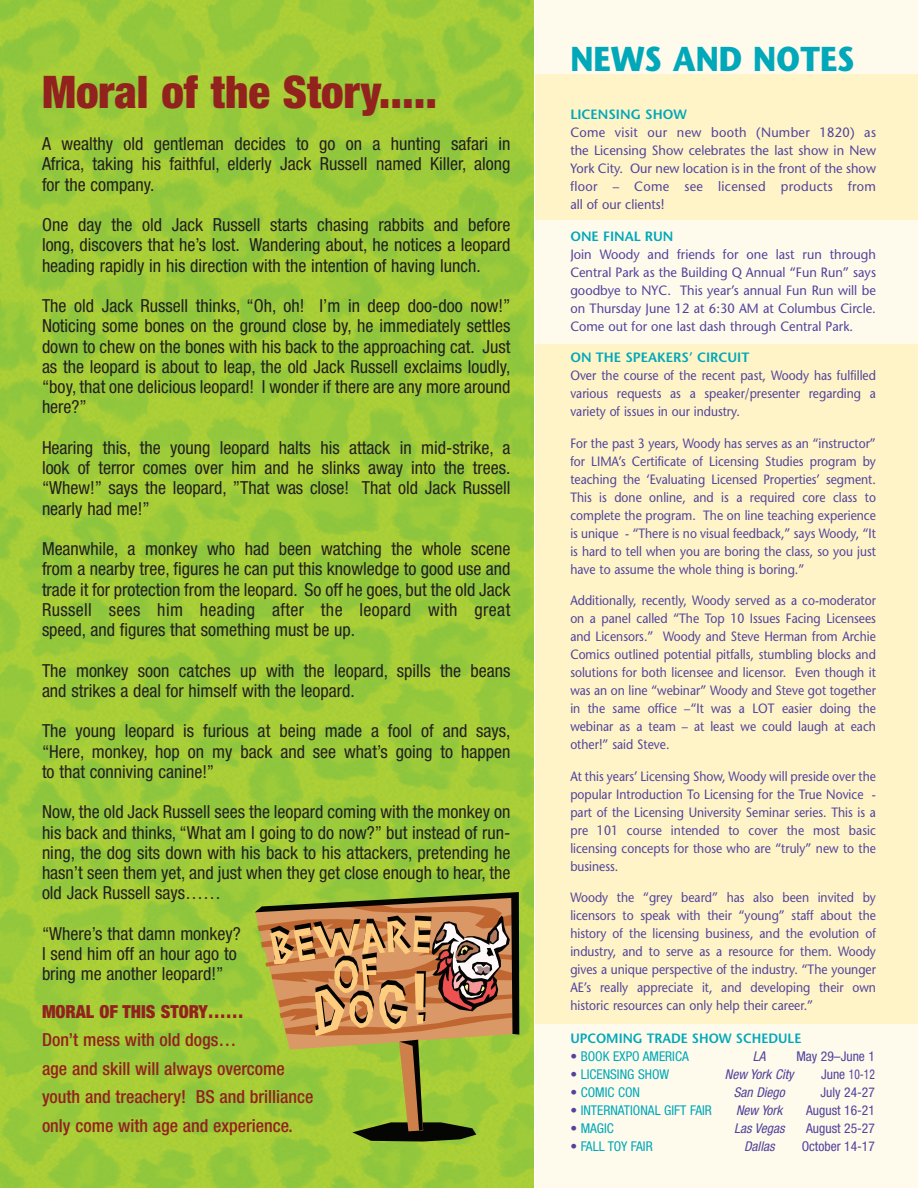
<style>
.page{position:relative;width:918px;height:1188px;background:#fff}
.page>*{position:absolute;margin:0;border:0;box-sizing:border-box;transform-origin:0 0}
.t1{font:900 condensed 45px "Helvetica Neue";color:#92221d}
.t2{font:700 34.5px "Stone Sans";color:#00a8b9;scale:.9 1}
.t3{font:condensed 18px/20.2px "Helvetica Neue";color:#231f20;text-align:justify}
.t4{font:500 condensed 18px/28.5px "Helvetica Neue";color:#92221d}
.t5{font:900 condensed 18px "Helvetica Neue";color:#92221d}
.t6{font:13.5px/18px "Stone Sans";color:#52439b;text-align:justify;scale:.9 1}
.t7{font:13.5px/18px "Stone Sans";color:#52439b;text-align:justify;scale:.95 1}
.t8{font:condensed 13.5px "Helvetica Neue";color:#00a8b9}
.t9{font:condensed 13.5px "Helvetica Neue";color:#52439b}
.t10{font:600 13.5px "Stone Sans";color:#00a8b9}
.t11{font:italic condensed 13.5px "Helvetica Neue";letter-spacing:-.01em;color:#52439b}
.t12{font:600 13.5px "Stone Sans";color:#00a8b9;scale:.96 1}
.s1{color:#52439b}
</style>
<div class="page">
<img style="left:0;top:0;width:533px;height:1188px">
<div style="left:536px;top:0;width:382px;height:1188px;background:#fefbed"></div>
<div style="left:536px;top:74px;width:382px;height:146px;background:#fef4c8"></div>
<div style="left:536px;top:344px;width:382px;height:680px;background:#fef4c8"></div>
<svg style="left:255px;top:892px;width:264px;height:250px"></svg>
<h1 class="t1" style="left:42px;top:76px;width:397px">Moral of the Story.....</h1>
<p class="t3" style="left:42px;top:135px;width:470px">A wealthy old gentleman decides to go on a hunting safari in Africa, taking his faithful, elderly Jack Russell named Killer, along for the company.</p>
<p class="t3" style="left:42px;top:216px;width:470px">One day the old Jack Russell starts chasing rabbits and before long, discovers that he’s lost. Wandering about, he notices a leopard heading rapidly in his direction with the intention of having lunch.</p>
<p class="t3" style="left:42px;top:297px;width:470px">The old Jack Russell thinks, “Oh, oh! I’m in deep doo-doo now!” Noticing some bones on the ground close by, he immediately settles down to chew on the bones with his back to the approaching cat. Just as the leopard is about to leap, the old Jack Russell exclaims loudly, “boy, that one delicious leopard! I wonder if there are any more around here?”</p>
<p class="t3" style="left:42px;top:439px;width:470px">Hearing this, the young leopard halts his attack in mid-strike, a look of terror comes over him and he slinks away into the trees. “Whew!” says the leopard, ”That was close! That old Jack Russell nearly had me!”</p>
<p class="t3" style="left:42px;top:540px;width:470px">Meanwhile, a monkey who had been watching the whole scene from a nearby tree, figures he can put this knowledge to good use and trade it for protection from the leopard. So off he goes, but the old Jack Russell sees him heading after the leopard with great speed, and figures that something must be up.</p>
<p class="t3" style="left:42px;top:662px;width:470px">The monkey soon catches up with the leopard, spills the beans and strikes a deal for himself with the leopard.</p>
<p class="t3" style="left:42px;top:722px;width:470px">The young leopard is furious at being made a fool of and says, “Here, monkey, hop on my back and see what’s going to happen to that conniving canine!”</p>
<p class="t3" style="left:42px;top:803px;width:470px">Now, the old Jack Russell sees the leopard coming with the monkey on his back and thinks, “What am I going to do now?” but instead of run&shy;ning, the dog sits down with his back to his attackers, pretending he hasn’t seen them yet, and just when they get close enough to hear, the old Jack Russell says……</p>
<p class="t3" style="left:42px;top:925px;width:200px;text-align:left">“Where’s that damn monkey?<br>I send him off an hour ago to bring me another leopard!”</p>
<p class="t5" style="left:42px;top:1005px;width:203px">MORAL OF THIS STORY……</p>
<p class="t4" style="left:42px;top:1027px;width:273px">Don’t mess with old dogs…<br>age and skill will always overcome youth and treachery! BS and brilliance only come with age and experience.</p>
<h2 class="t2" style="left:570px;top:46px;width:317px">NEWS AND NOTES</h2>
<p class="t10" style="left:570px;top:109px;width:118px">LICENSING SHOW</p>
<p class="t7" style="left:570px;top:125px;width:323px">Come visit our new booth (Number 1820) as the Licensing Show celebrates the last show in New York City. Our new location is in the front of the show floor – Come see licensed products from all of our clients!</p>
<p class="t10" style="left:570px;top:231px;width:105px">ONE FINAL RUN</p>
<p class="t7" style="left:570px;top:247px;width:323px">Join Woody and friends for one last run through Central Park as the Building Q Annual “Fun Run” says goodbye to NYC. This year’s annual Fun Run will be on Thursday June 12 at 6:30 AM at Columbus Circle.<br>Come out for one last dash through Central Park.</p>
<p class="t10" style="left:570px;top:352px;width:181px">ON THE SPEAKERS’ CIRCUIT</p>
<p class="t6" style="left:570px;top:368px;width:341px">Over the course of the recent past, Woody has fulfilled various requests as a speaker/presenter regarding a variety of issues in our industry.</p>
<p class="t6" style="left:570px;top:436px;width:341px">For the past 3 years, Woody has serves as an “instructor” for LIMA’s Certificate of Licensing Studies program by teaching the ‘Evaluating Licensed Properties’ segment.<br>This is done online, and is a required core class to complete the program. The on line teaching experience is unique - “There is no visual feedback,” says Woody, “It is hard to tell when you are boring the class, so you just have to assume the whole thing is boring.”</p>
<p class="t6" style="left:570px;top:593px;width:341px">Additionally, recently, Woody served as a co-moderator on a panel called “The Top 10 Issues Facing Licensees and Licensors.” Woody and Steve Herman from Archie Comics outlined potential pitfalls, stumbling blocks and solutions for both licensee and licensor. Even though it was an on line “webinar” Woody and Steve got together in the same office –“It was a LOT easier doing the webinar as a team – at least we could laugh at each other!” said Steve.</p>
<p class="t6" style="left:570px;top:769px;width:341px">At this years’ Licensing Show, Woody will preside over the popular Introduction To Licensing for the True Novice - part of the Licensing University Seminar series. This is a pre 101 course intended to cover the most basic licensing concepts for those who are “truly” new to the business.</p>
<p class="t6" style="left:570px;top:890px;width:341px">Woody the “grey beard” has also been invited by licensors to speak with their “young” staff about the history of the licensing business, and the evolution of industry, and to serve as a resource for them. Woody gives a unique perspective of the industry. “The younger AE’s really appreciate it, and developing their own historic resources can only help their career.”</p>
<p class="t12" style="left:570px;top:1033px;width:242px">UPCOMING TRADE SHOW SCHEDULE</p>
<p class="t8" style="left:570px;top:1052px;width:120px"><span class="s1">•</span> BOOK EXPO AMERICA</p>
<p class="t11" style="left:753px;top:1052px;width:14px">LA</p>
<p class="t9" style="left:796px;top:1052px;width:80px">May 29–June 1</p>
<p class="t8" style="left:570px;top:1070px;width:100px"><span class="s1">•</span> LICENSING SHOW</p>
<p class="t11" style="left:725px;top:1070px;width:73px">New York City</p>
<p class="t9" style="left:821px;top:1070px;width:55px">June 10-12</p>
<p class="t8" style="left:570px;top:1088px;width:71px"><span class="s1">•</span> COMIC CON</p>
<p class="t11" style="left:734px;top:1088px;width:55px">San Diego</p>
<p class="t9" style="left:820px;top:1088px;width:56px">July 24-27</p>
<p class="t8" style="left:570px;top:1106px;width:143px"><span class="s1">•</span> INTERNATIONAL GIFT FAIR</p>
<p class="t11" style="left:736px;top:1106px;width:48px">New York</p>
<p class="t9" style="left:806px;top:1106px;width:70px">August 16-21</p>
<p class="t8" style="left:570px;top:1124px;width:45px"><span class="s1">•</span> MAGIC</p>
<p class="t11" style="left:734px;top:1124px;width:54px">Las Vegas</p>
<p class="t9" style="left:806px;top:1124px;width:70px">August 25-27</p>
<p class="t8" style="left:570px;top:1142px;width:84px"><span class="s1">•</span> FALL TOY FAIR</p>
<p class="t11" style="left:744px;top:1142px;width:35px">Dallas</p>
<p class="t9" style="left:802px;top:1142px;width:75px">October 14-17</p>
</div>
